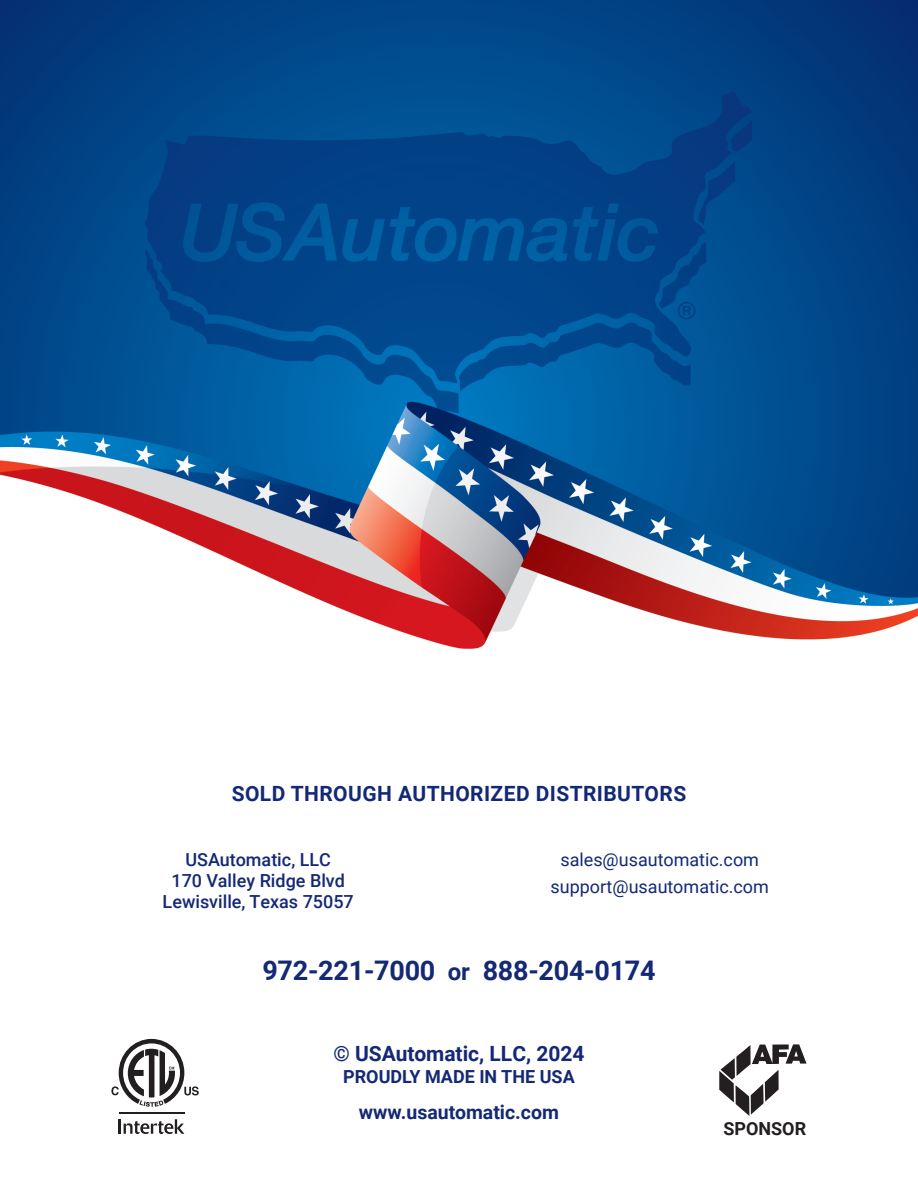
<style>
.page{position:relative;width:918px;height:1188px;background:#fff}
.page>*{position:absolute;margin:0;border:0;box-sizing:border-box;transform-origin:0 0}
.t1{font:700 27px "Roboto";letter-spacing:-.01em;color:#142975}
.t2{font:700 21px "Roboto";letter-spacing:.02em;color:#142975}
.t3{font:700 21px "Roboto";color:#142975}
.t4{font:700 19.5px "Roboto";color:#142975}
.t5{font:500 18px/21px "Roboto";color:#142975;text-align:center}
.t6{font:18px/27px "Roboto";color:#142975;text-align:center}
.t7{font:700 18px "Roboto";color:#142975}
.t8{font:700 18px "Roboto";color:#231f20}
.s1{font-size:24px}
</style>
<div class="page">
<img style="left:0;top:0;width:918px;height:1134px">
<svg style="left:719px;top:1044px;width:88px;height:72px"></svg>
<svg style="left:119px;top:1119px;width:65px;height:15px"></svg>
<hr style="left:119px;top:1112px;width:65px;height:2px;background:#231f20">
<svg style="left:111px;top:1039px;width:88px;height:68px"></svg>
<p class="t2" style="left:232px;top:779px;width:456px">SOLD THROUGH AUTHORIZED DISTRIBUTORS</p>
<p class="t5" style="left:163px;top:848px;width:193px">USAutomatic, LLC<br>170 Valley Ridge Blvd<br>Lewisville, Texas 75057</p>
<p class="t6" style="left:550px;top:845px;width:220px">sales@usautomatic.com support@usautomatic.com</p>
<h1 class="t1" style="left:262px;top:951px;width:395px">972-221-7000 <span class="s1">or</span> 888-204-0174</h1>
<p class="t3" style="left:333px;top:1039px;width:253px">© USAutomatic, LLC, 2024</p>
<p class="t7" style="left:343px;top:1063px;width:233px">PROUDLY MADE IN THE USA</p>
<p class="t4" style="left:359px;top:1098px;width:202px">www.usautomatic.com</p>
<p class="t8" style="left:723px;top:1116px;width:84px">SPONSOR</p>
</div>
